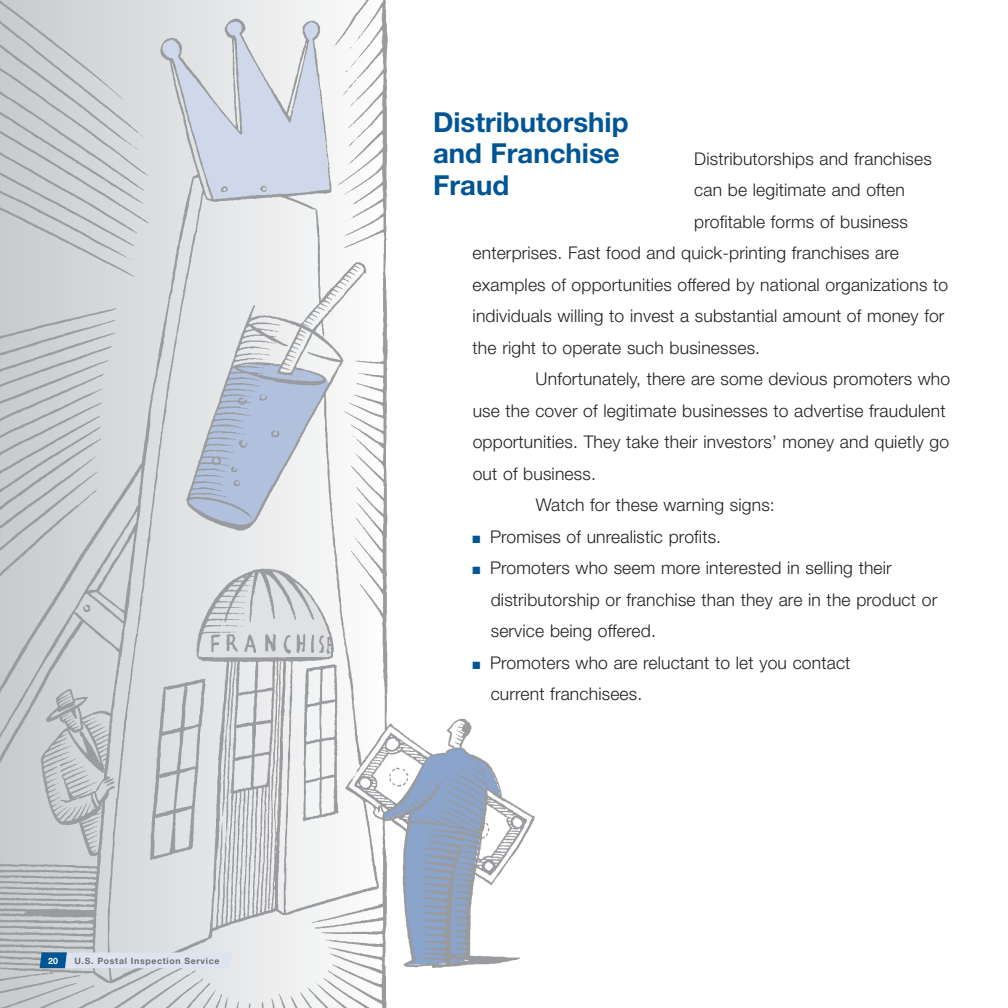
<style>
.page{position:relative;width:1008px;height:1008px;background:#fff}
.page>*{position:absolute;margin:0;border:0;box-sizing:border-box;transform-origin:0 0}
.t1{font:700 27.65px/31.5px "Helvetica Neue";color:#005595}
.t2{font:300 17.5px/31.5px "Helvetica Neue";letter-spacing:.01em;color:#231f20}
.t3{font:700 8.75px "Helvetica Neue";letter-spacing:.075em;color:#6c6d70}
.t4{font:700 8.75px "Helvetica Neue";color:#fff}
.s1{color:#005595}
</style>
<div class="page">
<img style="left:0;top:0;width:535px;height:1008px">
<svg style="left:40px;top:952px;width:192px;height:16px;background:#c0d0e3"></svg>
<p class="t4" style="left:48px;top:956px;width:11px">20</p>
<p class="t3" style="left:74px;top:955px;width:147px">U.S. Postal Inspection Service</p>
<h1 class="t1" style="left:433px;top:106px;width:197px">Distributorship and Franchise<br>Fraud</h1>
<p class="t2" style="left:694px;top:142px;width:239px">Distributorships and franchises</p>
<p class="t2" style="left:694px;top:174px;width:212px">can be legitimate and often</p>
<p class="t2" style="left:694px;top:205px;width:215px">profitable forms of business</p>
<p class="t2" style="left:473px;top:237px;width:428px">enterprises. Fast food and quick-printing franchises are</p>
<p class="t2" style="left:473px;top:268px;width:477px">examples of opportunities offered by national organizations to</p>
<p class="t2" style="left:473px;top:300px;width:473px">individuals willing to invest a substantial amount of money for</p>
<p class="t2" style="left:473px;top:331px;width:289px">the right to operate such businesses.</p>
<p class="t2" style="left:536px;top:363px;width:416px">Unfortunately, there are some devious promoters who</p>
<p class="t2" style="left:473px;top:394px;width:474px">use the cover of legitimate businesses to advertise fraudulent</p>
<p class="t2" style="left:473px;top:426px;width:478px">opportunities. They take their investors’ money and quietly go</p>
<p class="t2" style="left:473px;top:457px;width:125px">out of business.</p>
<p class="t2" style="left:536px;top:489px;width:241px">Watch for these warning signs:</p>
<p class="t2" style="left:472px;top:520px;width:250px"><span class="s1">■</span> Promises of unrealistic profits.</p>
<p class="t2" style="left:491px;top:552px;width:448px;text-indent:-18px"><span class="s1">■</span> Promoters who seem more interested in selling their distributorship or franchise than they are in the product or service being offered.</p>
<p class="t2" style="left:491px;top:646px;width:361px;text-indent:-18px"><span class="s1">■</span> Promoters who are reluctant to let you contact current franchisees.</p>
</div>
